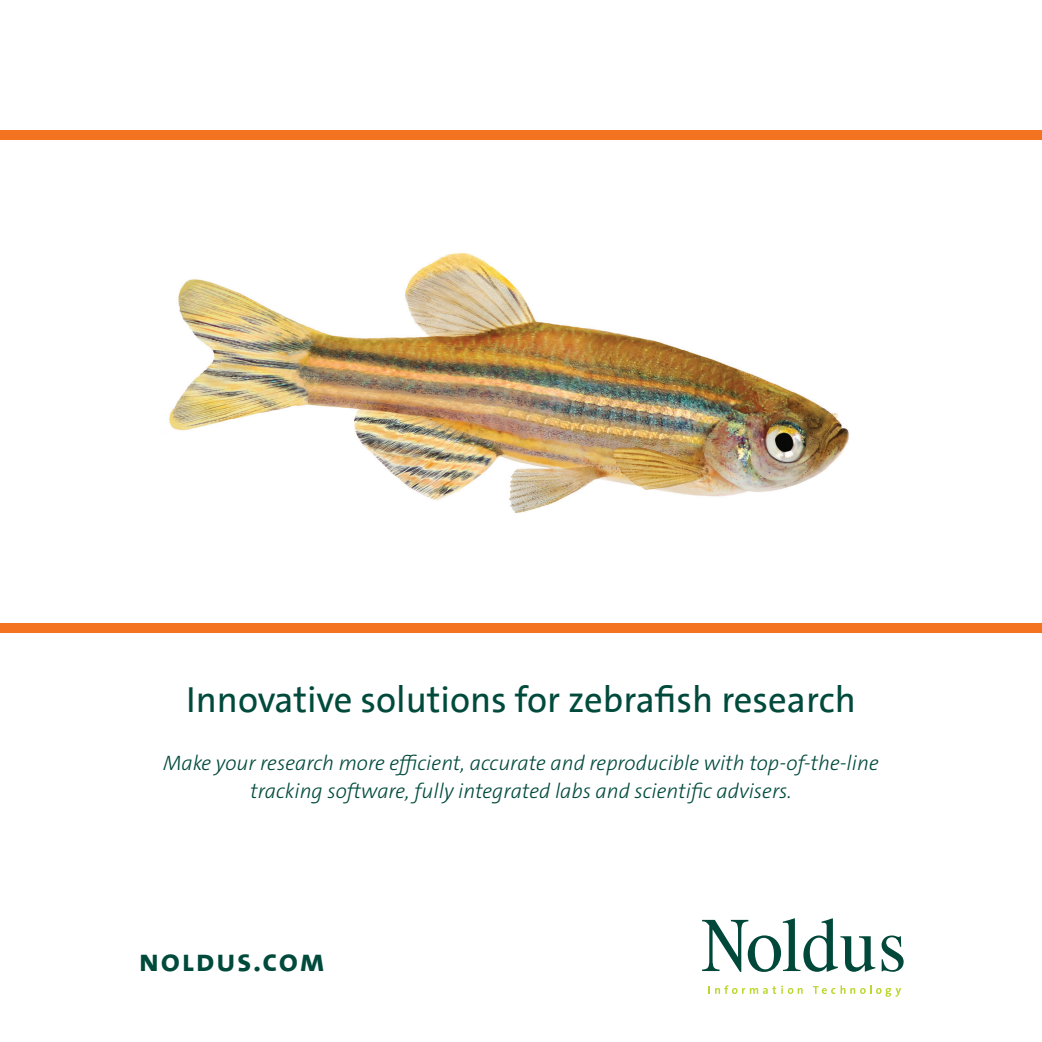
<style>
.page{position:relative;width:1042px;height:1042px;background:#fff}
.page>*{position:absolute;margin:0;border:0;box-sizing:border-box;transform-origin:0 0}
.t1{font:36.75px "The Sans";color:#004a3c}
.t2{font:31.5px "The Sans Bold Caps";letter-spacing:.05em;color:#004a3c}
.t3{font:italic 300 21px/28px "The Sans C2 s";color:#004a3c;text-align:center}
</style>
<div class="page">
<img style="left:169px;top:253px;width:680px;height:260px">
<div style="left:0;top:623px;width:1042px;height:10px;background:#f47321"></div>
<div style="left:0;top:130px;width:1042px;height:10px;background:#f47321"></div>
<svg style="left:708px;top:985px;width:94px;height:9px"></svg>
<svg style="left:813px;top:985px;width:88px;height:12px"></svg>
<svg style="left:881px;top:935px;width:22px;height:37px"></svg>
<svg style="left:702px;top:918px;width:173px;height:54px"></svg>
<p class="t1" style="left:186px;top:676px;width:671px">Innovative solutions for zebrafish research</p>
<p class="t3" style="left:163px;top:749px;width:717px">Make your research more efficient, accurate and reproducible with top-of-the-line tracking software, fully integrated labs and scientific advisers.</p>
<p class="t2" style="left:139px;top:940px;width:187px">noldus.com</p>
</div>
